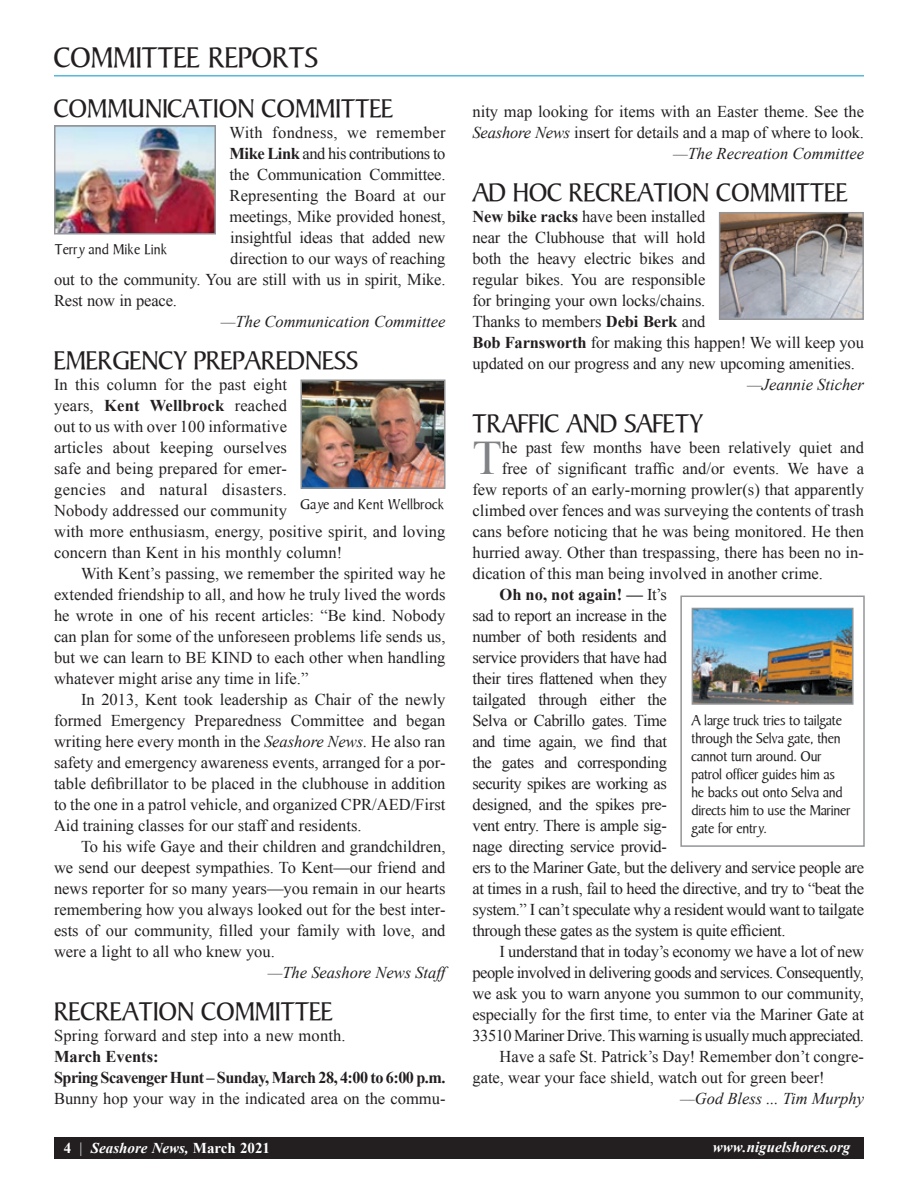
<style>
.page{position:relative;width:918px;height:1188px;background:#fff}
.page>*{position:absolute;margin:0;border:0;box-sizing:border-box;transform-origin:0 0}
.first_body_copy{font:48.15px "Times New Roman";color:#808285}
.t1{font:30px "Persuasion S Si";color:#231f20}
.Subheadhead{font:27px "Persuasion S Si";color:#231f20}
.body_copy{font:16.5px/21px "Times New Roman";color:#231f20;text-align:justify}
.no_indent{font:16.5px/21px "Times New Roman";letter-spacing:-.01em;color:#231f20}
.Body_Subhead{font:16.5px/21px "Times New Roman";letter-spacing:-.025em;color:#231f20}
.no_indent-2{font:16.5px/21px "Times New Roman";letter-spacing:.01em;color:#231f20}
.first_body_copy-2{font:16.5px "Times New Roman";color:#231f20}
.Byline{font:italic 16.5px "Times New Roman";color:#231f20}
.Body_Subhead-2{font:700 16.5px "Times New Roman";letter-spacing:-.03em;color:#231f20}
.no_indent-3{font:16.5px "Times New Roman";letter-spacing:-.03em;color:#231f20}
.no_indent-4{font:16.5px "Times New Roman";letter-spacing:.02em;color:#231f20}
.Body_Subhead-3{font:700 16.5px "Times New Roman";color:#231f20}
.t2{font:15px/18px "Persuasion S Si";letter-spacing:-.01em;color:#231f20}
.t3{font:italic 700 15px "Times New Roman";color:#fff}
.t4{font:15px "Persuasion S Si";letter-spacing:.01em;color:#231f20}
.s1{font-weight:700}
.s2{font-style:italic}
.s3{font-style:normal}
.s4{font-weight:400;font-style:normal}
</style>
<div class="page">
<div style="left:54px;top:1137px;width:810px;height:21px;background:#231f20"></div>
<hr style="left:54px;top:75px;width:810px;height:1px;background:#0095d0">
<img style="left:695px;top:611px;width:156px;height:91px">
<div style="left:692px;top:608px;width:162px;height:97px;border:2px solid #939598"></div>
<img style="left:303px;top:383px;width:140px;height:103px">
<div style="left:300px;top:380px;width:146px;height:109px;border:2px solid #939598"></div>
<img style="left:722px;top:215px;width:139px;height:102px">
<div style="left:719px;top:212px;width:145px;height:108px;border:2px solid #939598"></div>
<img style="left:57px;top:128px;width:156px;height:104px">
<div style="left:54px;top:125px;width:162px;height:110px;border:2px solid #939598"></div>
<div style="left:680px;top:596px;width:185px;height:251px;border:2px solid #939598"></div>
<p class="t1" style="left:54px;top:40px;width:266px">COMMITTEE REPORTS</p>
<p class="Subheadhead" style="left:54px;top:94px;width:341px">COMMUNICATION COMMITTEE</p>
<p class="no_indent-4" style="left:230px;top:121px;width:218px">With fondness, we remember</p>
<p class="no_indent-3" style="left:230px;top:142px;width:218px"><span class="s1">Mike Link</span> and his contributions to</p>
<p class="no_indent" style="left:230px;top:164px;width:218px">the Communication Committee.</p>
<p class="no_indent-2" style="left:230px;top:185px;width:218px">Representing the Board at our</p>
<p class="no_indent" style="left:230px;top:206px;width:218px">meetings, Mike provided honest,</p>
<p class="no_indent" style="left:230px;top:227px;width:217px">insightful ideas that added new</p>
<p class="no_indent" style="left:230px;top:248px;width:217px">direction to our ways of reaching</p>
<p class="no_indent" style="left:54px;top:269px;width:393px">out to the community. You are still with us in spirit, Mike.</p>
<p class="no_indent" style="left:54px;top:290px;width:125px">Rest now in peace.</p>
<p class="Byline" style="left:221px;top:310px;width:226px">—The Communication Committee</p>
<p class="Subheadhead" style="left:54px;top:346px;width:306px">EMERGENCY PREPAREDNESS</p>
<p class="no_indent-2" style="left:54px;top:374px;width:393px">In this column for the past eight<br>years, <span class="s1">Kent Wellbrock</span> reached<br>out to us with over 100 informative<br>articles about keeping ourselves<br>safe and being prepared for emer-<br>gencies and natural disasters.<br>Nobody addressed our community<br>with more enthusiasm, energy, positive spirit, and loving concern than Kent in his monthly column!</p>
<p class="body_copy" style="left:54px;top:563px;width:393px;text-indent:27px">With Kent’s passing, we remember the spirited way he extended friendship to all, and how he truly lived the words he wrote in one of his recent articles: “Be kind. Nobody can plan for some of the unforeseen problems life sends us, but we can learn to BE KIND to each other when handling whatever might arise any time in life.”</p>
<p class="body_copy" style="left:54px;top:689px;width:393px;text-indent:27px">In 2013, Kent took leadership as Chair of the newly formed Emergency Preparedness Committee and began writing here every month in the <span class="s2">Seashore News.</span> He also ran safety and emergency awareness events, arranged for a por&shy;table defibrillator to be placed in the clubhouse in addition to the one in a patrol vehicle, and organized CPR/AED/First Aid training classes for our staff and residents.</p>
<p class="body_copy" style="left:54px;top:836px;width:393px;text-indent:27px">To his wife Gaye and their children and grandchildren, we send our deepest sympathies. To Kent—our friend and news reporter for so many years—you remain in our hearts remembering how you always looked out for the best inter&shy;ests of our community, filled your family with love, and were a light to all who knew you.</p>
<p class="Byline" style="left:268px;top:961px;width:179px">—The Seashore News Staff</p>
<p class="Subheadhead" style="left:54px;top:997px;width:281px">RECREATION COMMITTEE</p>
<p class="no_indent-2" style="left:54px;top:1025px;width:293px">Spring forward and step into a new month.</p>
<p class="Body_Subhead-3" style="left:54px;top:1045px;width:106px">March Events:</p>
<p class="Body_Subhead-2" style="left:54px;top:1066px;width:393px">Spring Scavenger Hunt – Sunday, March 28, 4:00 to 6:00 p.m.</p>
<p class="no_indent" style="left:54px;top:1088px;width:393px">Bunny hop your way in the indicated area on the commu-</p>
<p class="t4" style="left:55px;top:241px;width:114px">Terry and Mike Link</p>
<p class="t4" style="left:300px;top:496px;width:145px">Gaye and Kent Wellbrock</p>
<p class="no_indent" style="left:472px;top:101px;width:393px">nity map looking for items with an Easter theme. See the<br><span class="s2">Seashore News</span> insert for details and a map of where to look.</p>
<p class="Byline" style="left:673px;top:142px;width:192px">—The Recreation Committee</p>
<p class="Subheadhead" style="left:472px;top:178px;width:377px">AD HOC RECREATION COMMITTEE</p>
<p class="no_indent" style="left:472px;top:206px;width:393px"><span class="s1">New bike racks</span> have been installed<br>near the Clubhouse that will hold<br>both the heavy electric bikes and<br>regular bikes. You are responsible<br>for bringing your own locks/chains.<br>Thanks to members <span class="s1">Debi Berk</span> and<br><span class="s1">Bob Farnsworth</span> for making this happen! We will keep you updated on our progress and any new upcoming amenities.</p>
<p class="Byline" style="left:747px;top:373px;width:118px">—Jeannie Sticher</p>
<p class="Subheadhead" style="left:472px;top:409px;width:232px">TRAFFIC AND SAFETY</p>
<p class="first_body_copy" style="left:472px;top:426px;width:31px">T</p>
<p class="first_body_copy-2" style="left:502px;top:436px;width:364px">he past few months have been relatively quiet and</p>
<p class="first_body_copy-2" style="left:502px;top:457px;width:364px">free of significant traffic and/or events. We have a</p>
<p class="first_body_copy-2" style="left:472px;top:478px;width:393px">few reports of an early-morning prowler(s) that apparently</p>
<p class="first_body_copy-2" style="left:472px;top:499px;width:393px">climbed over fences and was surveying the contents of trash</p>
<p class="first_body_copy-2" style="left:472px;top:520px;width:393px">cans before noticing that he was being monitored. He then</p>
<p class="first_body_copy-2" style="left:472px;top:541px;width:393px">hurried away. Other than trespassing, there has been no in-</p>
<p class="first_body_copy-2" style="left:472px;top:562px;width:352px">dication of this man being involved in another crime.</p>
<p class="Body_Subhead" style="left:472px;top:584px;width:393px;text-indent:27px"><span class="s1">Oh no, not again! —</span> It’s<br>sad to report an increase in the<br>number of both residents and<br>service providers that have had<br>their tires flattened when they<br>tailgated through either the<br>Selva or Cabrillo gates. Time<br>and time again, we find that<br>the gates and corresponding<br>security spikes are working as<br>designed, and the spikes pre-<br>vent entry. There is ample sig-<br>nage directing service provid-<br>ers to the Mariner Gate, but the delivery and service people are at times in a rush, fail to heed the directive, and try to “beat the system.” I can’t speculate why a resident would want to tailgate through these gates as the system is quite efficient.</p>
<p class="body_copy" style="left:472px;top:941px;width:393px;text-indent:27px">I understand that in today’s economy we have a lot of new people involved in delivering goods and services. Consequently, we ask you to warn anyone you summon to our community, especially for the first time, to enter via the Mariner Gate at 33510 Mariner Drive. This warning is usually much appreciated.</p>
<p class="body_copy" style="left:472px;top:1046px;width:393px;text-indent:27px">Have a safe St. Patrick’s Day! Remember don’t congre&shy;gate, wear your face shield, watch out for green beer!</p>
<p class="Byline" style="left:680px;top:1087px;width:185px">—God Bless ... Tim Murphy</p>
<p class="t2" style="left:692px;top:712px;width:160px">A large truck tries to tailgate through the Selva gate, then cannot turn around. Our patrol officer guides him as he backs out onto Selva and directs him to use the Mariner gate for entry.</p>
<p class="t3" style="left:64px;top:1137px;width:208px"><span class="s3">4</span> <span class="s4">|</span> Seashore News, <span class="s3">March 2021</span></p>
<p class="t3" style="left:713px;top:1137px;width:139px">www.niguelshores.org</p>
</div>
